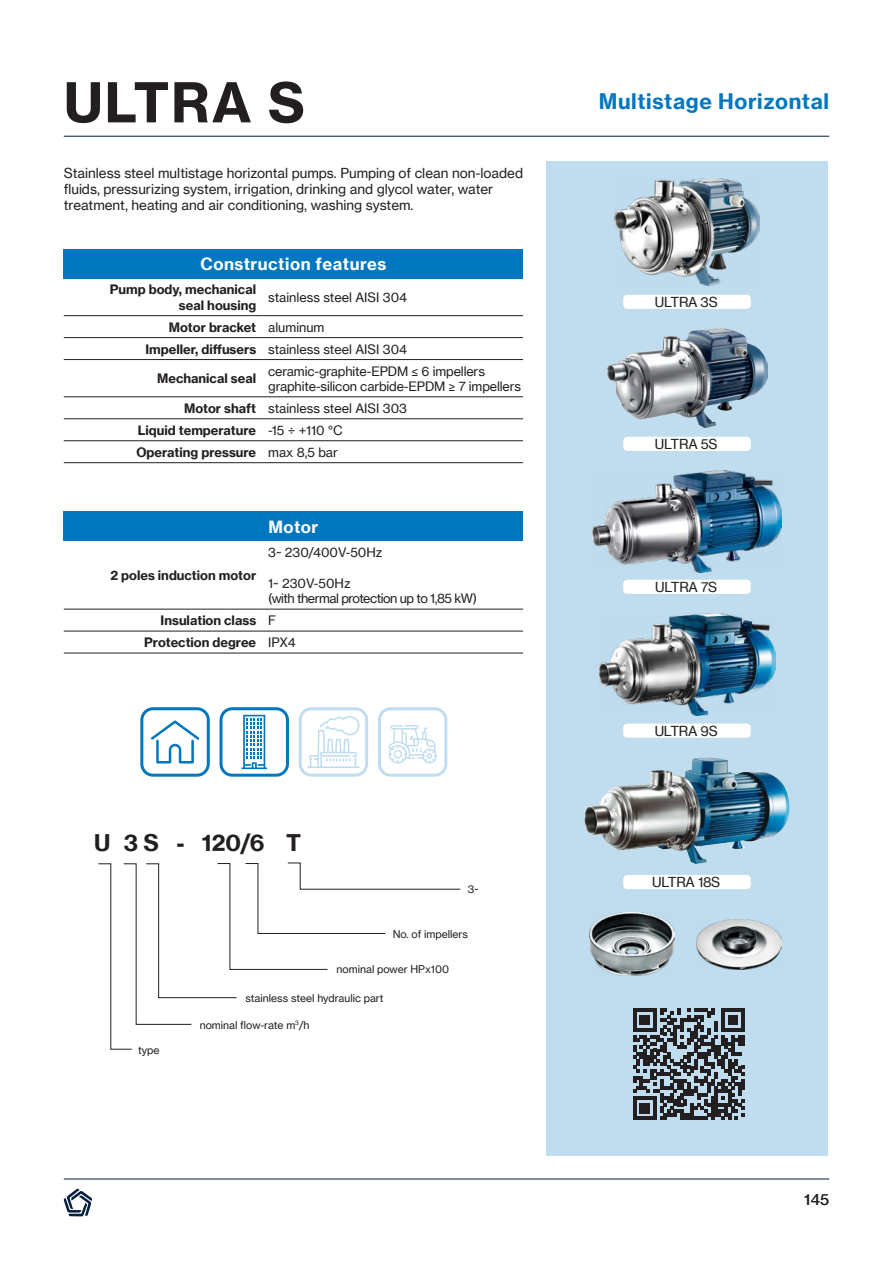
<style>
.page{position:relative;width:893px;height:1263px;background:#fff}
.page>*{position:absolute;margin:0;border:0;box-sizing:border-box;transform-origin:0 0}
.t1{font:700 54px "Neue Haas Grotesk Text Pro";letter-spacing:.03em;color:#231f20}
.t2{font:700 22.5px "Neue Haas Grotesk Text Pro";color:#231f20}
.t3{font:700 21px "Neue Haas Grotesk Text Pro";letter-spacing:.03em;color:#0077bf}
.t4{font:700 16.5px "Neue Haas Grotesk Text Pro";letter-spacing:.03em;color:#fff}
.t5{font:500 15px "Neue Haas Grotesk Text Pro";color:#231f20}
.t6{font:13.5px/16.2px "Neue Haas Grotesk Text Pro";color:#231f20}
.t7{font:13.5px "Neue Haas Grotesk Text Pro";letter-spacing:-.02em;color:#231f20}
.t8{font:700 12.75px/21.9px "Neue Haas Grotesk Text Pro";color:#231f20}
.t9{font:12.75px/15.3px "Neue Haas Grotesk Text Pro";letter-spacing:-.01em;color:#231f20}
.t10{font:12.75px/15.3px "Neue Haas Grotesk Text Pro";letter-spacing:-.04em;color:#231f20}
.t11{font:10.5px "Neue Haas Grotesk Text Pro";color:#231f20}
.s1{font-weight:400}
</style>
<div class="page">
<hr style="left:64px;top:1178px;width:765px;height:1px;background:#051e3c">
<svg style="left:64px;top:1189px;width:28px;height:27px"></svg>
<hr style="left:64px;top:136px;width:765px;height:1px;background:#051e3c">
<div style="left:546px;top:162px;width:282px;height:994px;background:#c0ddef"></div>
<svg style="left:98px;top:862px;width:363px;height:187px"></svg>
<div style="left:64px;top:249px;width:459px;height:29px;background:#0077bf"></div>
<hr style="left:64px;top:315px;width:198px;height:1px;background:#231f20">
<hr style="left:262px;top:315px;width:261px;height:1px;background:#231f20">
<hr style="left:64px;top:337px;width:198px;height:1px;background:#231f20">
<hr style="left:262px;top:337px;width:261px;height:1px;background:#231f20">
<hr style="left:64px;top:359px;width:198px;height:1px;background:#231f20">
<hr style="left:262px;top:359px;width:261px;height:1px;background:#231f20">
<hr style="left:64px;top:397px;width:198px;height:1px;background:#231f20">
<hr style="left:262px;top:397px;width:261px;height:1px;background:#231f20">
<hr style="left:64px;top:418px;width:198px;height:1px;background:#231f20">
<hr style="left:262px;top:418px;width:261px;height:1px;background:#231f20">
<hr style="left:64px;top:440px;width:198px;height:1px;background:#231f20">
<hr style="left:262px;top:440px;width:261px;height:1px;background:#231f20">
<hr style="left:262px;top:462px;width:261px;height:1px;background:#231f20">
<hr style="left:64px;top:462px;width:198px;height:1px;background:#231f20">
<div style="left:64px;top:511px;width:459px;height:30px;background:#0077bf"></div>
<hr style="left:64px;top:609px;width:198px;height:1px;background:#231f20">
<hr style="left:262px;top:609px;width:261px;height:1px;background:#231f20">
<hr style="left:64px;top:631px;width:198px;height:1px;background:#231f20">
<hr style="left:262px;top:631px;width:261px;height:1px;background:#231f20">
<hr style="left:64px;top:653px;width:198px;height:1px;background:#231f20">
<hr style="left:262px;top:653px;width:261px;height:1px;background:#231f20">
<div style="left:220px;top:707px;width:69px;height:70px;border:3px solid #0077bf;border-radius:11px"></div>
<svg style="left:241px;top:715px;width:26px;height:54px"></svg>
<div style="left:140px;top:707px;width:70px;height:70px;border:3px solid #0077bf;border-radius:11px"></div>
<svg style="left:151px;top:720px;width:48px;height:43px"></svg>
<div style="left:378px;top:707px;width:69px;height:70px;border:3px solid #0077bf;border-radius:11px"></div>
<svg style="left:388px;top:725px;width:49px;height:38px"></svg>
<div style="left:299px;top:707px;width:69px;height:70px;border:3px solid #0077bf;border-radius:11px"></div>
<svg style="left:307px;top:716px;width:52px;height:52px"></svg>
<svg style="left:633px;top:1008px;width:112px;height:112px"></svg>
<img style="left:614px;top:179px;width:146px;height:107px">
<div style="left:623px;top:295px;width:128px;height:14px;background:#fff;border-radius:4px"></div>
<img style="left:607px;top:329px;width:160px;height:99px">
<div style="left:623px;top:437px;width:128px;height:14px;background:#fff;border-radius:4px"></div>
<img style="left:592px;top:471px;width:190px;height:101px">
<div style="left:623px;top:580px;width:128px;height:14px;background:#fff;border-radius:4px"></div>
<img style="left:599px;top:614px;width:176px;height:101px">
<div style="left:623px;top:723px;width:128px;height:15px;background:#fff;border-radius:4px"></div>
<img style="left:585px;top:758px;width:204px;height:106px">
<div style="left:623px;top:875px;width:128px;height:14px;background:#fff;border-radius:4px"></div>
<img style="left:589px;top:912px;width:86px;height:64px">
<img style="left:696px;top:919px;width:86px;height:50px">
<h1 class="t1" style="left:64px;top:69px;width:243px">ULTRA S</h1>
<p class="t6" style="left:64px;top:165px;width:461px">Stainless steel multistage horizontal pumps. Pumping of clean non-loaded fluids, pressurizing system, irrigation, drinking and glycol water, water treatment, heating and air conditioning, washing system.</p>
<p class="t4" style="left:200px;top:253px;width:187px">Construction features</p>
<p class="t8" style="left:110px;top:282px;width:148px;line-height:15.3px;text-align:right">Pump body, mechanical seal housing</p>
<p class="t9" style="left:268px;top:290px;width:140px">stainless steel AISI 304</p>
<p class="t8" style="left:145px;top:316px;width:263px;text-indent:23px">Motor bracket <span class="s1">aluminum<br></span>Impeller, diffusers <span class="s1">stainless steel AISI 304</span></p>
<p class="t8" style="left:157px;top:367px;width:100px">Mechanical seal</p>
<p class="t9" style="left:268px;top:363px;width:254px">ceramic-graphite-EPDM ≤ 6 impellers graphite-silicon carbide-EPDM ≥ 7 impellers</p>
<p class="t8" style="left:136px;top:397px;width:272px;text-indent:48px">Motor shaft <span class="s1">stainless steel AISI 303<br></span>Liquid temperature <span class="s1">-15 ÷ +110 °C<br></span>Operating pressure <span class="s1">max 8,5 bar</span></p>
<p class="t4" style="left:268px;top:516px;width:51px">Motor</p>
<p class="t9" style="left:268px;top:545px;width:116px">3~ 230/400V-50Hz</p>
<p class="t10" style="left:268px;top:575px;width:210px">1~ 230V-50Hz<br>(with thermal protection up to 1,85 kW)</p>
<p class="t8" style="left:144px;top:609px;width:153px;text-align:center">Insulation class <span class="s1">F<br></span>Protection degree <span class="s1">IPX4</span></p>
<p class="t8" style="left:110px;top:564px;width:147px">2 poles induction motor</p>
<h2 class="t2" style="left:94px;top:829px;width:208px">U 3 S - 120/6 T</h2>
<p class="t11" style="left:468px;top:883px;width:12px">3~</p>
<p class="t11" style="left:393px;top:927px;width:77px">No. of impellers</p>
<p class="t11" style="left:337px;top:963px;width:114px">nominal power HPx100</p>
<p class="t11" style="left:138px;top:1043px;width:23px">type</p>
<p class="t11" style="left:246px;top:991px;width:140px">stainless steel hydraulic part</p>
<p class="t11" style="left:200px;top:1018px;width:111px">nominal flow-rate m<sup>3</sup>/h</p>
<h3 class="t3" style="left:599px;top:89px;width:232px">Multistage Horizontal</h3>
<p class="t6" style="left:655px;top:294px;width:64px">ULTRA 3S</p>
<p class="t6" style="left:655px;top:436px;width:64px">ULTRA 5S</p>
<p class="t6" style="left:655px;top:579px;width:64px">ULTRA 7S</p>
<p class="t6" style="left:655px;top:723px;width:65px">ULTRA 9S</p>
<p class="t7" style="left:652px;top:874px;width:70px">ULTRA 18S</p>
<p class="t5" style="left:804px;top:1190px;width:27px">145</p>
</div>
